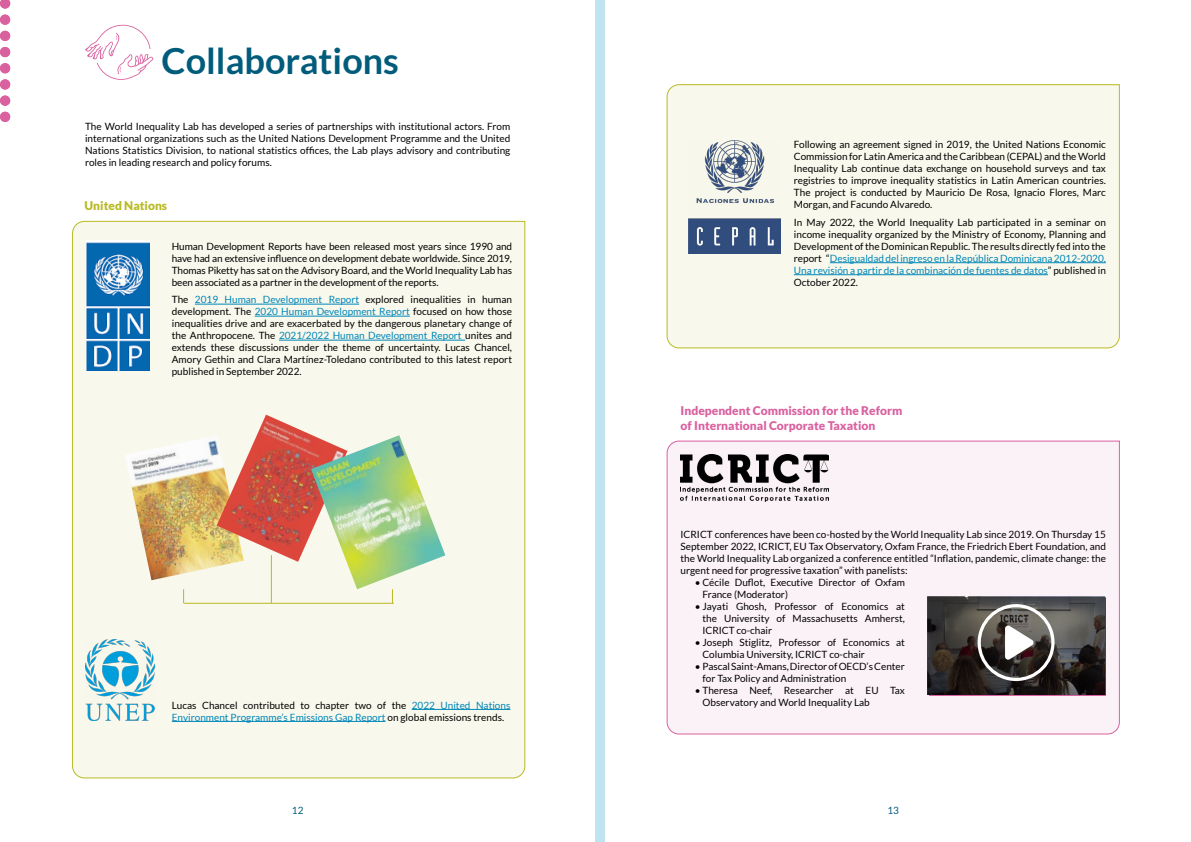
<style>
.page{position:relative;width:1191px;height:842px;background:#fff}
.page>*{position:absolute;margin:0;border:0;box-sizing:border-box;transform-origin:0 0}
.t1{font:700 36px "Lato";color:#015c7c}
.t2{font:900 12px/14.4px "Lato";color:#da61a0}
.t3{font:900 12px "Lato";color:#baba25}
.t4{font:10px/12px "Lato";color:#000;text-align:justify}
.t5{font:10px "Lato";color:#015c7c}
.s1{color:#0086b8}
</style>
<div class="page">
<div style="left:72px;top:221px;width:453px;height:557px;background:#f8f8ec"></div>
<hr style="left:195px;top:304px;width:164px;height:1px;background:#0086b8">
<hr style="left:255px;top:316px;width:155px;height:1px;background:#0086b8">
<hr style="left:279px;top:340px;width:186px;height:1px;background:#0086b8">
<img style="left:87px;top:240px;width:62px;height:131px">
<hr style="left:412px;top:709px;width:98px;height:1px;background:#0086b8">
<hr style="left:172px;top:721px;width:213px;height:1px;background:#0086b8">
<img style="left:85px;top:639px;width:69px;height:82px">
<hr style="left:184px;top:603px;width:210px;height:1px;background:#baba25">
<div style="left:666px;top:84px;width:453px;height:264px;background:#f8f8ec"></div>
<hr style="left:830px;top:262px;width:276px;height:1px;background:#0086b8">
<hr style="left:794px;top:274px;width:254px;height:1px;background:#0086b8">
<img style="left:688px;top:140px;width:92px;height:113px">
<svg style="left:0;top:0;width:10px;height:9px"></svg>
<div style="left:0;top:15px;width:10px;height:10px;background:#da61a0;border-radius:50%"></div>
<div style="left:0;top:31px;width:10px;height:10px;background:#da61a0;border-radius:50%"></div>
<div style="left:0;top:47px;width:10px;height:10px;background:#da61a0;border-radius:50%"></div>
<div style="left:0;top:63px;width:10px;height:10px;background:#da61a0;border-radius:50%"></div>
<div style="left:0;top:79px;width:10px;height:11px;background:#da61a0;border-radius:50%"></div>
<div style="left:0;top:96px;width:10px;height:10px;background:#da61a0;border-radius:50%"></div>
<div style="left:0;top:112px;width:10px;height:10px;background:#da61a0;border-radius:50%"></div>
<svg style="left:85px;top:24px;width:68px;height:56px"></svg>
<div style="left:595px;top:1px;width:9px;height:841px;background:#c0e4ef"></div>
<div style="left:666px;top:441px;width:453px;height:293px;background:#fbf2f8"></div>
<img style="left:680px;top:455px;width:148px;height:47px">
<svg style="left:927px;top:597px;width:179px;height:98px;background:#383332"></svg>
<svg style="left:977px;top:604px;width:77px;height:77px"></svg>
<svg style="left:183px;top:589px;width:1px;height:14px"></svg>
<img style="left:125px;top:435px;width:119px;height:145px">
<hr style="left:271px;top:555px;width:1px;height:48px;background:#baba25">
<img style="left:217px;top:415px;width:130px;height:147px">
<svg style="left:392px;top:589px;width:1px;height:14px"></svg>
<img style="left:311px;top:435px;width:134px;height:154px">
<h1 class="t1" style="left:162px;top:41px;width:239px">Collaborations</h1>
<p class="t4" style="left:85px;top:120px;width:427px">The World Inequality Lab has developed a series of partnerships with institutional actors. From international organizations such as the United Nations Development Programme and the United Nations Statistics Division, to national statistics offices, the Lab plays advisory and contributing roles in leading research and policy forums.</p>
<p class="t3" style="left:85px;top:198px;width:84px">United Nations</p>
<p class="t4" style="left:172px;top:240px;width:342px">Human Development Reports have been released most years since 1990 and have had an extensive influence on development debate worldwide. Since 2019, Thomas Piketty has sat on the Advisory Board, and the World Inequality Lab has been associated as a partner in the development of the reports.</p>
<p class="t4" style="left:172px;top:294px;width:342px">The <span class="s1">2019 Human Development Report</span> explored inequalities in human development. The <span class="s1">2020 Human Development Report</span> focused on how those inequalities drive and are exacerbated by the dangerous planetary change of the Anthropocene. The <span class="s1">2021/2022 Human Development Report</span> unites and extends these discussions under the theme of uncertainty. Lucas Chancel, Amory Gethin and Clara Martínez-Toledano contributed to this latest report published in September 2022.</p>
<p class="t4" style="left:172px;top:699px;width:340px">Lucas Chancel contributed to chapter two of the <span class="s1">2022 United Nations<br>Environment Programme’s Emissions Gap Report</span> on global emissions trends.</p>
<p class="t4" style="left:794px;top:139px;width:313px">Following an agreement signed in 2019, the United Nations Economic Commission for Latin America and the Caribbean (CEPAL) and the World Inequality Lab continue data exchange on household surveys and tax registries to improve inequality statistics in Latin American countries.<br>The project is conducted by Mauricio De Rosa, Ignacio Flores, Marc Morgan, and Facundo Alvaredo.</p>
<p class="t4" style="left:794px;top:216px;width:313px">In May 2022, the World Inequality Lab participated in a seminar on income inequality organized by the Ministry of Economy, Planning and Development of the Dominican Republic. The results directly fed into the report “<span class="s1">Desigualdad del ingreso en la República Dominicana 2012-2020.<br>Una revisión a partir de la combinación de fuentes de datos</span>” published in October 2022.</p>
<p class="t2" style="left:680px;top:403px;width:223px">Independent Commission for the Reform of International Corporate Taxation</p>
<p class="t4" style="left:680px;top:528px;width:427px">ICRICT conferences have been co-hosted by the World Inequality Lab since 2019. On Thursday 15<br>September 2022, ICRICT, EU Tax Observatory, Oxfam France, the Friedrich Ebert Foundation, and the World Inequality Lab organized a conference entitled “Inflation, pandemic, climate change: the urgent need for progressive taxation” with panelists:</p>
<p class="t4" style="left:702px;top:576px;width:204px;text-indent:-8px">• Cécile Duflot, Executive Director of Oxfam<br>France (Moderator)</p>
<p class="t4" style="left:702px;top:600px;width:204px;text-indent:-8px">• Jayati Ghosh, Professor of Economics at the University of Massachusetts Amherst, ICRICT co-chair</p>
<p class="t4" style="left:702px;top:636px;width:204px;text-indent:-8px">• Joseph Stiglitz, Professor of Economics at<br>Columbia University, ICRICT co-chair</p>
<p class="t4" style="left:702px;top:660px;width:204px;text-indent:-8px">• Pascal Saint-Amans, Director of OECD’s Center for Tax Policy and Administration</p>
<p class="t4" style="left:702px;top:684px;width:204px;text-indent:-8px">• Theresa Neef, Researcher at EU Tax<br>Observatory and World Inequality Lab</p>
<p class="t5" style="left:292px;top:805px;width:13px">12</p>
<p class="t5" style="left:887px;top:805px;width:13px">13</p>
</div>
